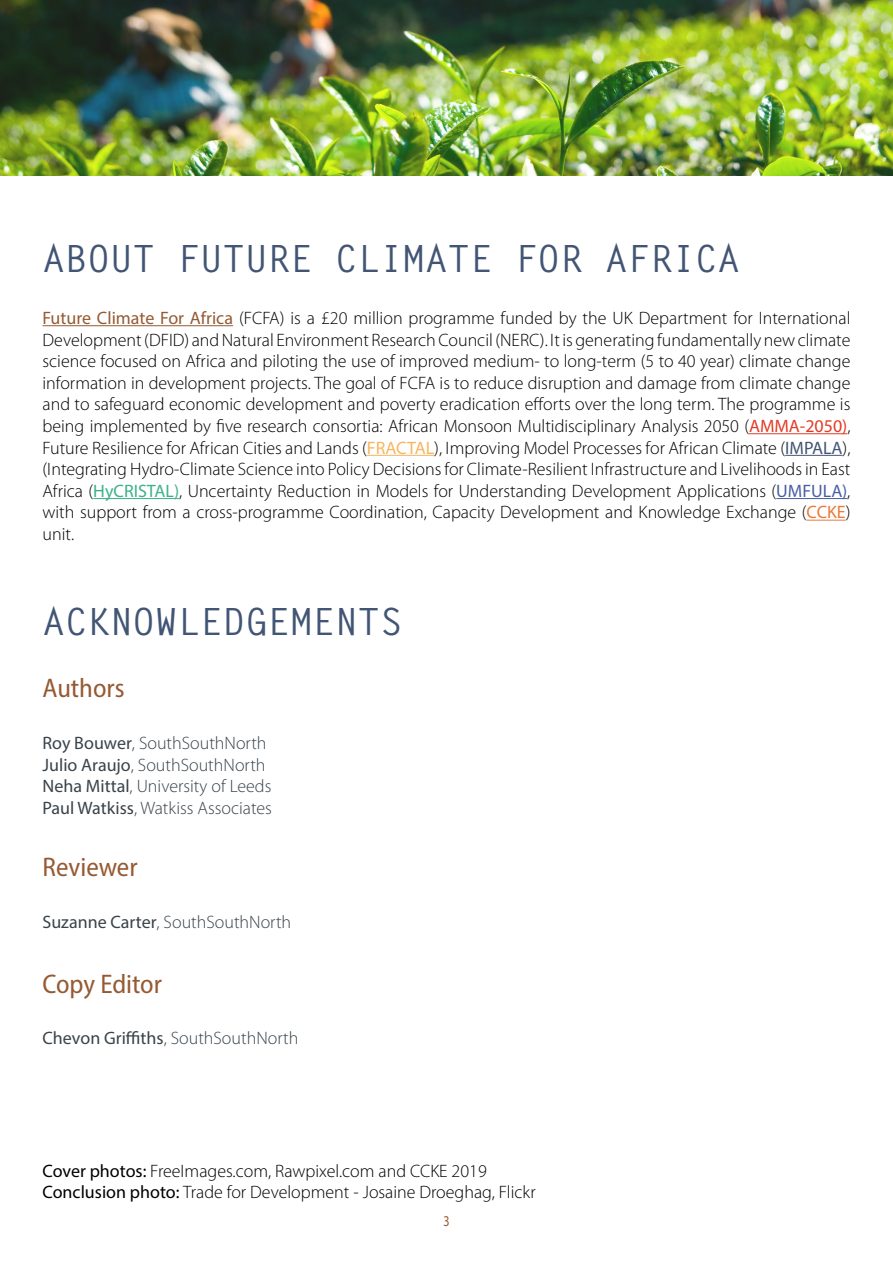
<style>
.page{position:relative;width:893px;height:1263px;background:#fff}
.page>*{position:absolute;margin:0;border:0;box-sizing:border-box;transform-origin:0 0}
.t1{font:700 37.5px "Letter Gothic Std";color:#425575}
.t2{font:semi-condensed 27px "Myriad Pro";color:#955a33}
.t3{font:300 18px/21.6px "Myriad Pro";color:#000}
.t4{font:300 18px/21.6px "Myriad Pro";color:#39434a}
.t5{font:15px "Myriad Pro";color:#955a33;scale:.8 1}
.s1{font-weight:400;color:#955a33}
.s2{font-weight:400;color:#e23c28}
.s3{font-weight:400;color:#f8b55e}
.s4{font-weight:400;color:#425575}
.s5{font-weight:400;color:#3db18b}
.s6{font-weight:400;color:#4a5fa1}
.s7{font-weight:400;color:#ea7a39}
.s8{font-weight:400}
</style>
<div class="page">
<img style="left:0;top:0;width:893px;height:175px">
<hr style="left:43px;top:325px;width:190px;height:1px;background:#955a33">
<hr style="left:749px;top:433px;width:98px;height:1px;background:#e23c28">
<hr style="left:367px;top:455px;width:67px;height:1px;background:#f8b55e">
<hr style="left:785px;top:455px;width:57px;height:1px;background:#425575">
<hr style="left:93px;top:498px;width:86px;height:1px;background:#3db18b">
<hr style="left:776px;top:498px;width:71px;height:1px;background:#4a5fa1">
<hr style="left:807px;top:520px;width:39px;height:1px;background:#ea7a39">
<h1 class="t1" style="left:43px;top:236px;width:699px">ABOUT FUTURE CLIMATE FOR AFRICA</h1>
<p class="t3" style="left:43px;top:307px;width:809px;text-align:justify"><span class="s1">Future Climate For Africa</span> (FCFA) is a £20 million programme funded by the UK Department for International Development (DFID) and Natural Environment Research Council (NERC). It is generating fundamentally new climate science focused on Africa and piloting the use of improved medium- to long-term (5 to 40 year) climate change information in development projects. The goal of FCFA is to reduce disruption and damage from climate change and to safeguard economic development and poverty eradication efforts over the long term. The programme is being implemented by five research consortia: African Monsoon Multidisciplinary Analysis 2050 (<span class="s2">AMMA-2050)</span>, Future Resilience for African Cities and Lands (<span class="s3">FRACTAL</span>), Improving Model Processes for African Climate (<span class="s4">IMPALA</span>), (Integrating Hydro-Climate Science into Policy Decisions for Climate-Resilient Infrastructure and Livelihoods in East Africa (<span class="s5">HyCRISTAL)</span>, Uncertainty Reduction in Models for Understanding Development Applications (<span class="s6">UMFULA)</span>, with support from a cross-programme Coordination, Capacity Development and Knowledge Exchange (<span class="s7">CCKE</span>) unit.</p>
<h1 class="t1" style="left:43px;top:598px;width:362px">ACKNOWLEDGEMENTS</h1>
<h2 class="t2" style="left:43px;top:671px;width:84px">Authors</h2>
<p class="t4" style="left:43px;top:732px;width:231px"><span class="s8">Roy Bouwer</span>, SouthSouthNorth<br><span class="s8">Julio Araujo</span>, SouthSouthNorth<br><span class="s8">Neha Mittal</span>, University of Leeds<br><span class="s8">Paul Watkiss</span>, Watkiss Associates</p>
<h2 class="t2" style="left:43px;top:850px;width:97px">Reviewer</h2>
<p class="t4" style="left:43px;top:911px;width:250px"><span class="s8">Suzanne Carter</span>, SouthSouthNorth</p>
<h2 class="t2" style="left:43px;top:967px;width:121px">Copy Editor</h2>
<p class="t4" style="left:43px;top:1027px;width:257px"><span class="s8">Chevon Griffiths</span>, SouthSouthNorth</p>
<p class="t3" style="left:43px;top:1160px;width:495px"><span class="s8">Cover photos:</span> FreeImages.com, Rawpixel.com and CCKE 2019<br><span class="s8">Conclusion photo:</span> Trade for Development - Josaine Droeghag, Flickr</p>
<p class="t5" style="left:443px;top:1212px;width:9px">3</p>
</div>
